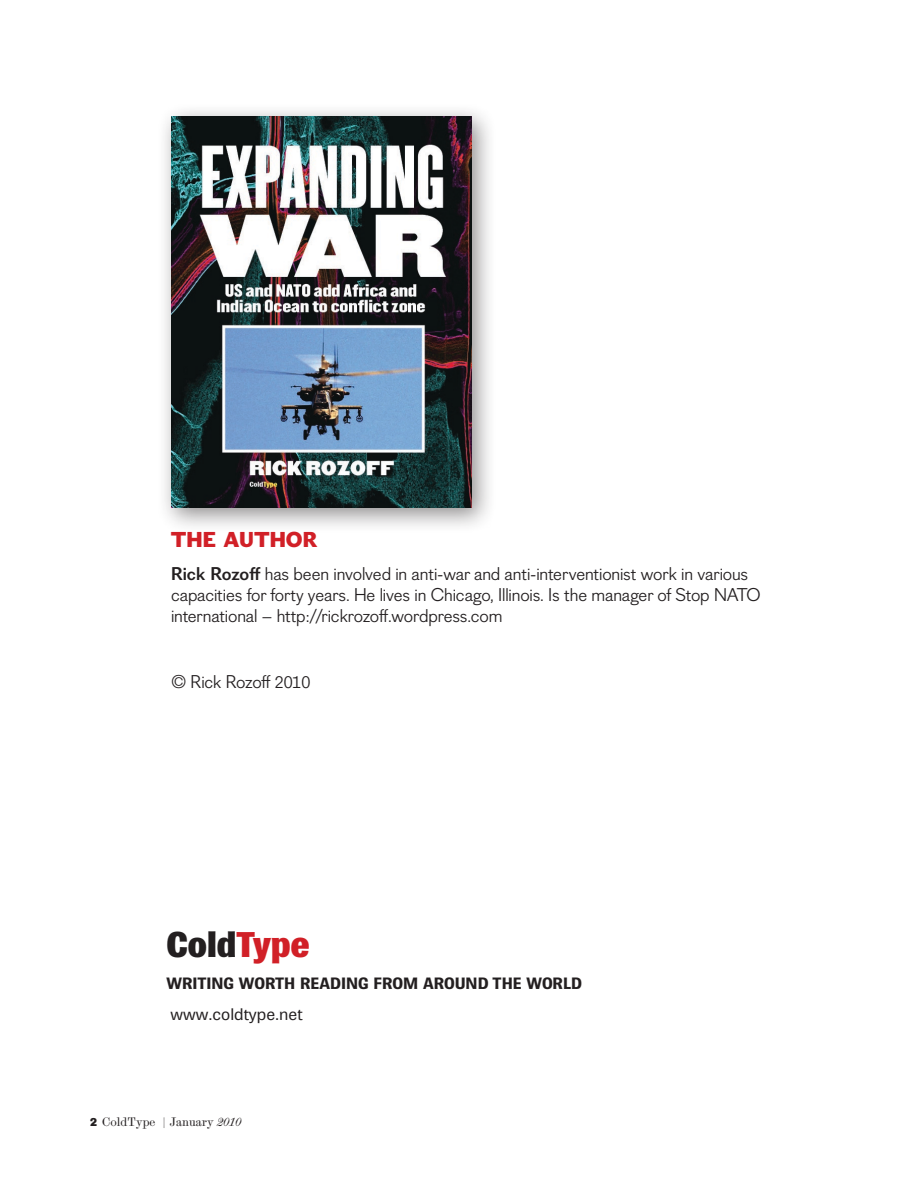
<style>
.page{position:relative;width:918px;height:1188px;background:#fff}
.page>*{position:absolute;margin:0;border:0;box-sizing:border-box;transform-origin:0 0}
.t1{font:900 expanded 36px "Times Brown";color:#231f20}
.t2{font:800 21px "Figgins Sans";color:#d12027}
.t3{font:18px/21px "Figgins Sans";letter-spacing:-.01em;color:#231f20}
.t4{font:700 15.75px "Times Brown";color:#231f20}
.t5{font:15.75px "Times Brown";color:#231f20}
.t6{font:12px "Scotch Modern";color:#231f20}
.s1{font-weight:700}
.s2{color:#d12027}
.s3{font-family:"Figgins Sans";font-weight:800}
.s4{font-style:italic}
</style>
<div class="page">
<div style="left:156px;top:102px;width:340px;height:431px;background:#231f20;opacity:.5"></div>
<img style="left:171px;top:117px;width:300px;height:391px">
<p class="t2" style="left:171px;top:526px;width:148px">THE AUTHOR</p>
<p class="t3" style="left:171px;top:564px;width:591px"><span class="s1">Rick Rozoff</span> has been involved in anti-war and anti-interventionist work in various capacities for forty years. He lives in Chicago, Illinois. Is the manager of Stop NATO international – http://rickrozoff.wordpress.com</p>
<p class="t3" style="left:171px;top:672px;width:141px">© Rick Rozoff 2010</p>
<h1 class="t1" style="left:166px;top:924px;width:145px">Cold<span class="s2">Type</span></h1>
<p class="t4" style="left:167px;top:973px;width:417px">WRITING WORTH READING FROM AROUND THE WORLD</p>
<p class="t5" style="left:171px;top:1005px;width:134px">www.coldtype.net</p>
<p class="t6" style="left:90px;top:1114px;width:153px"><span class="s3">2</span> ColdType | January <span class="s4">2010</span></p>
</div>
